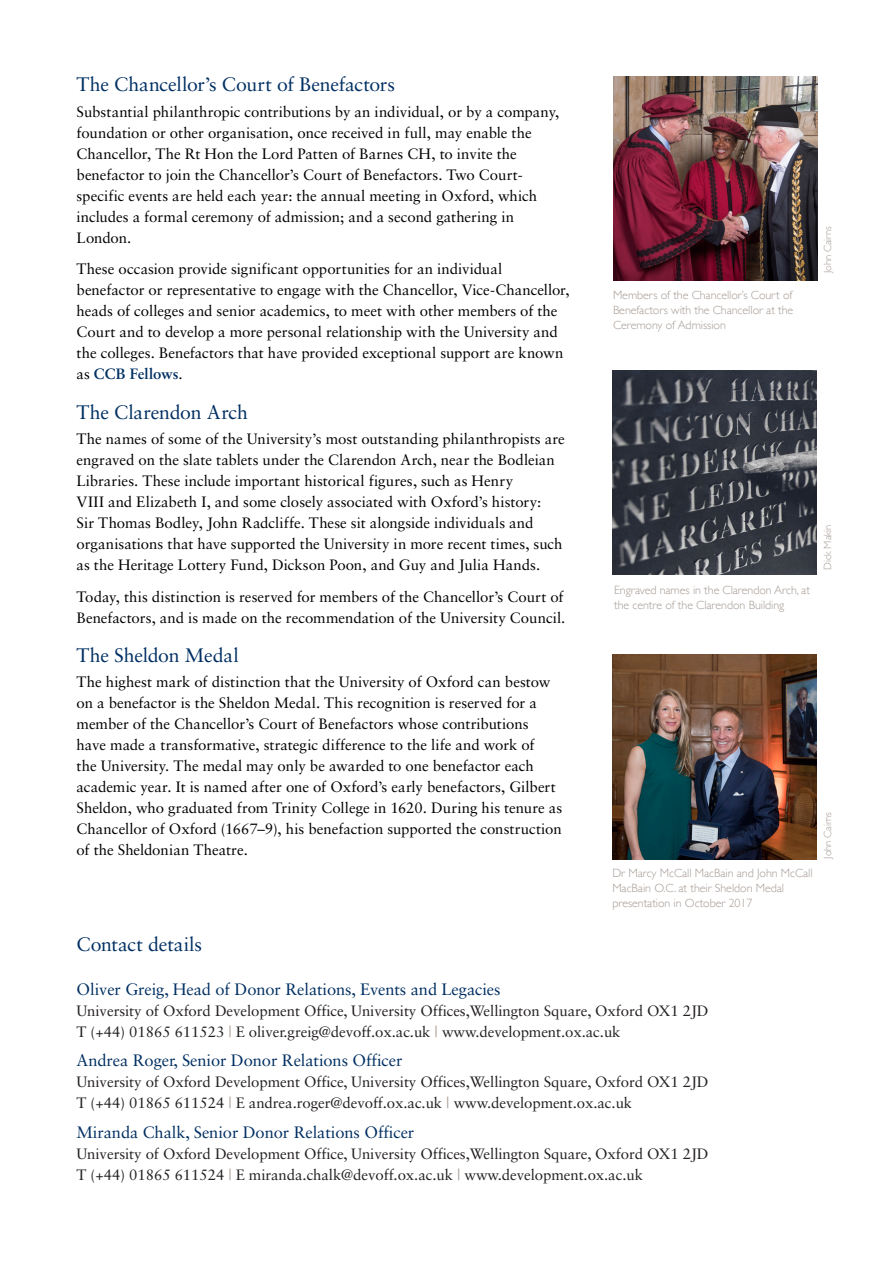
<style>
.page{position:relative;width:893px;height:1263px;background:#fff}
.page>*{position:absolute;margin:0;border:0;box-sizing:border-box;transform-origin:0 0}
.Para_headings{font:19.5px "Sabon LT Std";letter-spacing:-.01em;color:#002f62}
.Contact_name{font:16.5px "Sabon LT Std";letter-spacing:-.005em;color:#002f62}
.t1{font:15px/21px "Sabon LT Std";color:#000}
.Contact_details{font:15px "Sabon LT Std";letter-spacing:-.005em;color:#231f20}
.Picture_caption{font:300 12px/15px "Gill Sans";letter-spacing:-.005em;color:#a79c95}
.Picture_credit{font:300 10.5px "Gill Sans";letter-spacing:-.005em;color:#a79c95}
.s1{font-weight:700;color:#002f62}
.s2{color:#a79c95}
</style>
<div class="page">
<img style="left:612px;top:655px;width:204px;height:204px">
<img style="left:613px;top:77px;width:204px;height:204px">
<img style="left:612px;top:371px;width:204px;height:204px">
<p class="Para_headings" style="left:77px;top:73px;width:320px">The Chancellor’s Court of Benefactors</p>
<p class="t1" style="left:77px;top:101px;width:484px">Substantial philanthropic contributions by an individual, or by a company, foundation or other organisation, once received in full, may enable the Chancellor, The Rt Hon the Lord Patten of Barnes CH, to invite the benefactor to join the Chancellor’s Court of Benefactors. Two Court&shy;specific events are held each year: the annual meeting in Oxford, which includes a formal ceremony of admission; and a second gathering in London.</p>
<p class="t1" style="left:77px;top:258px;width:495px">These occasion provide significant opportunities for an individual benefactor or representative to engage with the Chancellor, Vice-Chancellor, heads of colleges and senior academics, to meet with other members of the Court and to develop a more personal relationship with the University and the colleges. Benefactors that have provided exceptional support are known as <span class="s1">CCB Fellows</span>.</p>
<p class="Para_headings" style="left:77px;top:400px;width:173px">The Clarendon Arch</p>
<p class="t1" style="left:77px;top:428px;width:490px">The names of some of the University’s most outstanding philanthropists are engraved on the slate tablets under the Clarendon Arch, near the Bodleian Libraries. These include important historical figures, such as Henry<br>VIII and Elizabeth I, and some closely associated with Oxford’s history:<br>Sir Thomas Bodley, John Radcliffe. These sit alongside individuals and organisations that have supported the University in more recent times, such as the Heritage Lottery Fund, Dickson Poon, and Guy and Julia Hands.</p>
<p class="t1" style="left:77px;top:586px;width:490px">Today, this distinction is reserved for members of the Chancellor’s Court of<br>Benefactors, and is made on the recommendation of the University Council.</p>
<p class="Para_headings" style="left:77px;top:643px;width:164px">The Sheldon Medal</p>
<p class="t1" style="left:77px;top:671px;width:487px">The highest mark of distinction that the University of Oxford can bestow on a benefactor is the Sheldon Medal. This recognition is reserved for a member of the Chancellor’s Court of Benefactors whose contributions<br>have made a transformative, strategic difference to the life and work of<br>the University. The medal may only be awarded to one benefactor each academic year. It is named after one of Oxford’s early benefactors, Gilbert Sheldon, who graduated from Trinity College in 1620. During his tenure as Chancellor of Oxford (1667–9), his benefaction supported the construction of the Sheldonian Theatre.</p>
<p class="Para_headings" style="left:77px;top:932px;width:127px">Contact details</p>
<p class="Picture_caption" style="left:613px;top:287px;width:182px;text-align:justify">Members of the Chancellor’s Court of Benefactors with the Chancellor at the Ceremony of Admission</p>
<p class="Picture_credit" style="left:820px;top:273px;width:48px;rotate:-90deg">John Cairns</p>
<p class="Picture_caption" style="left:614px;top:582px;width:197px">Engraved names in the Clarendon Arch, at the centre of the Clarendon Building</p>
<p class="Picture_credit" style="left:820px;top:570px;width:47px;rotate:-90deg">Dick Makin</p>
<p class="Picture_caption" style="left:612px;top:865px;width:202px">Dr Marcy McCall MacBain and John McCall<br>MacBain O.C. at their Sheldon Medal presentation in October 2017</p>
<p class="Picture_credit" style="left:820px;top:859px;width:48px;rotate:-90deg">John Cairns</p>
<p class="Contact_name" style="left:77px;top:979px;width:426px">Oliver Greig, Head of Donor Relations, Events and Legacies</p>
<p class="Contact_details" style="left:77px;top:1002px;width:634px">University of Oxford Development Office, University Offices,Wellington Square, Oxford OX1 2JD</p>
<p class="Contact_details" style="left:77px;top:1023px;width:546px">T (+44) 01865 611523 <span class="s2">|</span> E oliver.greig@devoff.ox.ac.uk <span class="s2">|</span> www.development.ox.ac.uk</p>
<p class="Contact_name" style="left:77px;top:1051px;width:327px">Andrea Roger, Senior Donor Relations Officer</p>
<p class="Contact_details" style="left:77px;top:1073px;width:634px">University of Oxford Development Office, University Offices,Wellington Square, Oxford OX1 2JD</p>
<p class="Contact_details" style="left:77px;top:1094px;width:557px">T (+44) 01865 611524 <span class="s2">|</span> E andrea.roger@devoff.ox.ac.uk <span class="s2">|</span> www.development.ox.ac.uk</p>
<p class="Contact_name" style="left:77px;top:1122px;width:339px">Miranda Chalk, Senior Donor Relations Officer</p>
<p class="Contact_details" style="left:77px;top:1145px;width:634px">University of Oxford Development Office, University Offices,Wellington Square, Oxford OX1 2JD</p>
<p class="Contact_details" style="left:77px;top:1166px;width:568px">T (+44) 01865 611524 <span class="s2">|</span> E miranda.chalk@devoff.ox.ac.uk <span class="s2">|</span> www.development.ox.ac.uk</p>
</div>
